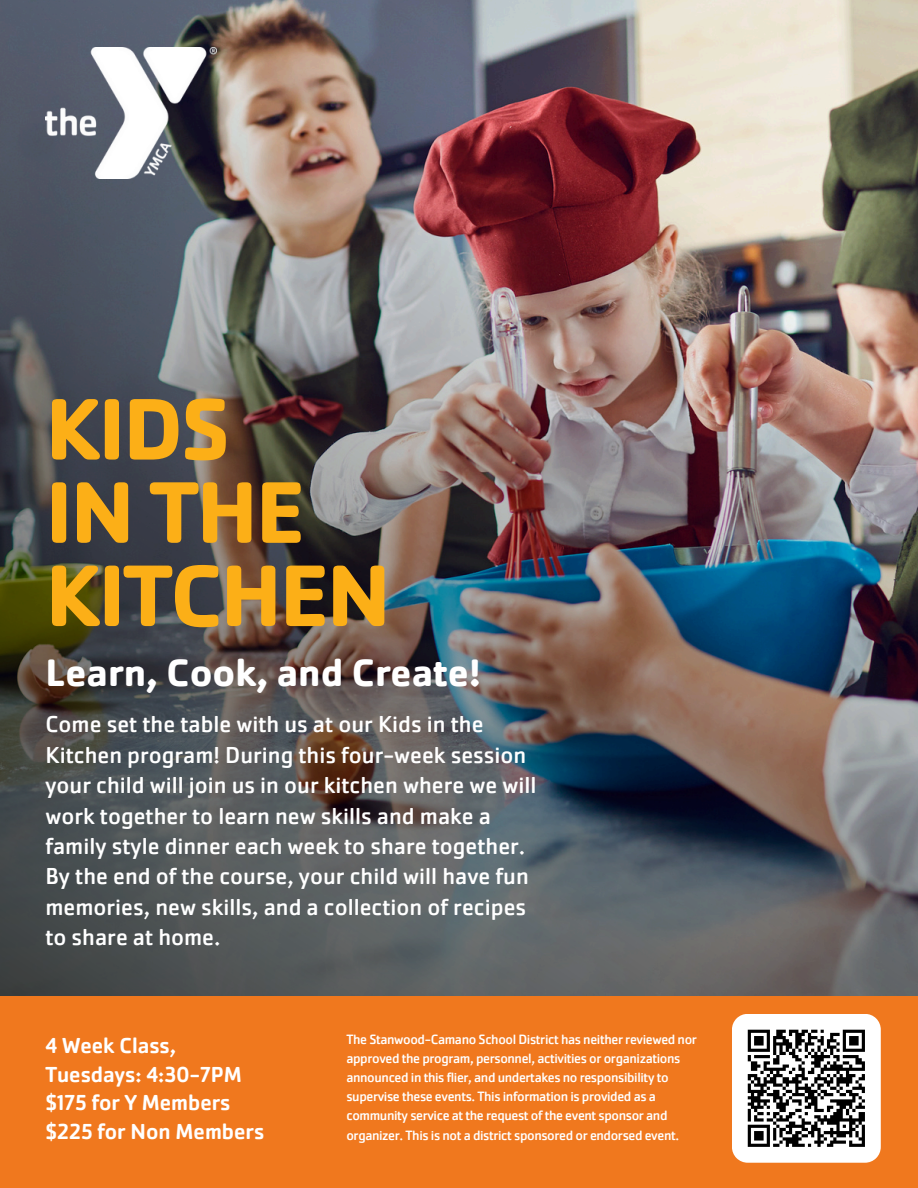
<style>
.page{position:relative;width:918px;height:1188px;background:#fff}
.page>*{position:absolute;margin:0;border:0;box-sizing:border-box;transform-origin:0 0}
.t1{font:700 90.6px/83.2px "Cachet Pro";letter-spacing:-.025em;color:#fcaf17}
.t2{font:700 39.75px "Cachet Pro";color:#fff}
.t3{font:24px/30.3px "Cachet Pro";color:#fff}
.t4{font:500 22.5px/28.8px "Cachet Pro";color:#fff}
.t5{font:13.95px/19.2px "Cachet Pro";letter-spacing:-.025em;color:#fff}
</style>
<div class="page">
<img style="left:0;top:0;width:918px;height:996px">
<img style="left:45px;top:48px;width:171px;height:130px">
<div style="left:0;top:996px;width:918px;height:192px;background:#f0781e"></div>
<svg style="left:732px;top:1014px;width:149px;height:149px"></svg>
<h2 class="t1" style="left:45px;top:387px;width:347px">KIDS<br>IN THE<br>KITCHEN</h2>
<h1 class="t2" style="left:45px;top:647px;width:437px">Learn, Cook, and Create!</h1>
<p class="t3" style="left:45px;top:709px;width:492px">Come set the table with us at our Kids in the Kitchen program! During this four-week session your child will join us in our kitchen where we will work together to learn new skills and make a family style dinner each week to share together.<br>By the end of the course, your child will have fun memories, new skills, and a collection of recipes to share at home.</p>
<h3 class="t4" style="left:45px;top:1031px;width:220px">4 Week Class,<br>Tuesdays: 4:30-7PM $175 for Y Members $225 for Non Members</h3>
<p class="t5" style="left:346px;top:1030px;width:352px">The Stanwood-Camano School District has neither reviewed nor approved the program, personnel, activities or organizations announced in this flier, and undertakes no responsibility to supervise these events. This information is provided as a community service at the request of the event sponsor and organizer. This is not a district sponsored or endorsed event.</p>
</div>
